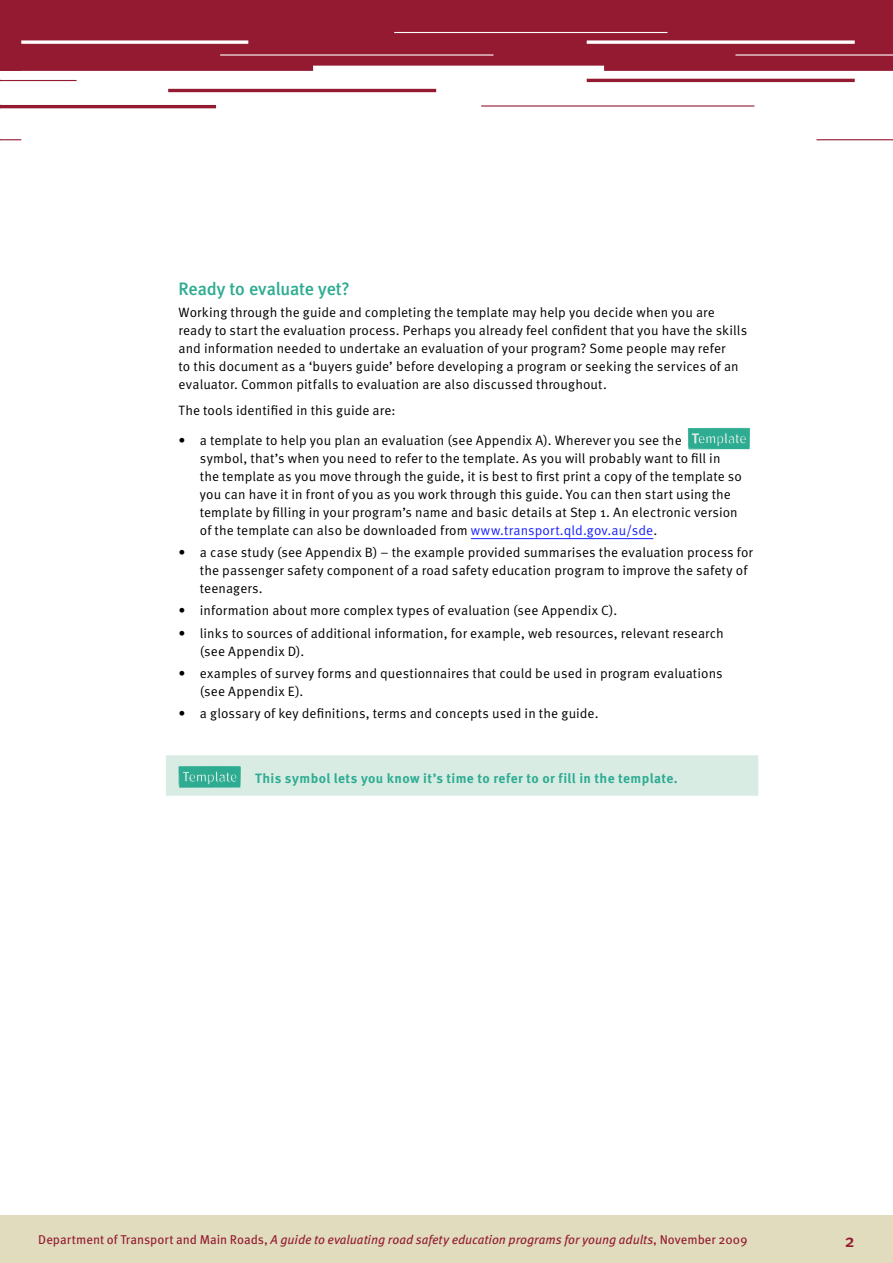
<style>
.page{position:relative;width:893px;height:1263px;background:#fff}
.page>*{position:absolute;margin:0;border:0;box-sizing:border-box;transform-origin:0 0}
.t1{font:18px "Meta Medium CELF";letter-spacing:-.01em;color:#2eac92}
.t2{font:18px "Meta Medium CE";color:#931a31}
.t3{font:13.5px/18px "Meta OT";letter-spacing:.01em;color:#000}
.t4{font:700 13.5px "Meta OT";letter-spacing:.025em;color:#2eac92}
.t5{font:italic 12.75px "Meta OT";letter-spacing:-.005em;color:#931a31}
.s1{color:#1922fb}
.s2{font-style:normal}
</style>
<div class="page">
<div style="left:0;top:1215px;width:893px;height:48px;background:#e1dcbe"></div>
<svg style="left:0;top:0;width:893px;height:140px"></svg>
<hr style="left:471px;top:538px;width:182px;height:1px;background:#1922fb">
<div style="left:166px;top:755px;width:592px;height:41px;background:#d8ece4"></div>
<svg style="left:687px;top:427px;width:63px;height:23px"></svg>
<svg style="left:178px;top:766px;width:63px;height:22px"></svg>
<h1 class="t1" style="left:179px;top:277px;width:173px">Ready to evaluate yet?</h1>
<p class="t3" style="left:179px;top:303px;width:570px">Working through the guide and completing the template may help you decide when you are ready to start the evaluation process. Perhaps you already feel confident that you have the skills and information needed to undertake an evaluation of your program? Some people may refer<br>to this document as a ‘buyers guide’ before developing a program or seeking the services of an evaluator. Common pitfalls to evaluation are also discussed throughout.</p>
<p class="t3" style="left:179px;top:402px;width:218px">The tools identified in this guide are:</p>
<p class="t3" style="left:200px;top:431px;width:544px;text-indent:-21px">• a template to help you plan an evaluation (see Appendix A). Wherever you see the<br>symbol, that’s when you need to refer to the template. As you will probably want to fill in the template as you move through the guide, it is best to first print a copy of the template so you can have it in front of you as you work through this guide. You can then start using the template by filling in your program’s name and basic details at Step 1. An electronic version of the template can also be downloaded from <span class="s1">www.transport.qld.gov.au/sde</span>.</p>
<p class="t3" style="left:200px;top:544px;width:555px;text-indent:-21px">• a case study (see Appendix B) – the example provided summarises the evaluation process for the passenger safety component of a road safety education program to improve the safety of teenagers.</p>
<p class="t3" style="left:179px;top:602px;width:438px">• information about more complex types of evaluation (see Appendix C).</p>
<p class="t3" style="left:200px;top:624px;width:525px;text-indent:-21px">• links to sources of additional information, for example, web resources, relevant research (see Appendix D).</p>
<p class="t3" style="left:200px;top:664px;width:524px;text-indent:-21px">• examples of survey forms and questionnaires that could be used in program evaluations (see Appendix E).</p>
<p class="t3" style="left:179px;top:705px;width:420px">• a glossary of key definitions, terms and concepts used in the guide.</p>
<p class="t4" style="left:255px;top:770px;width:424px">This symbol lets you know it’s time to refer to or fill in the template.</p>
<p class="t5" style="left:38px;top:1232px;width:711px"><span class="s2">Department of Transport and Main Roads,</span> A guide to evaluating road safety education programs for young adults<span class="s2">, November 2009</span></p>
<h1 class="t2" style="left:845px;top:1229px;width:11px">2</h1>
</div>
